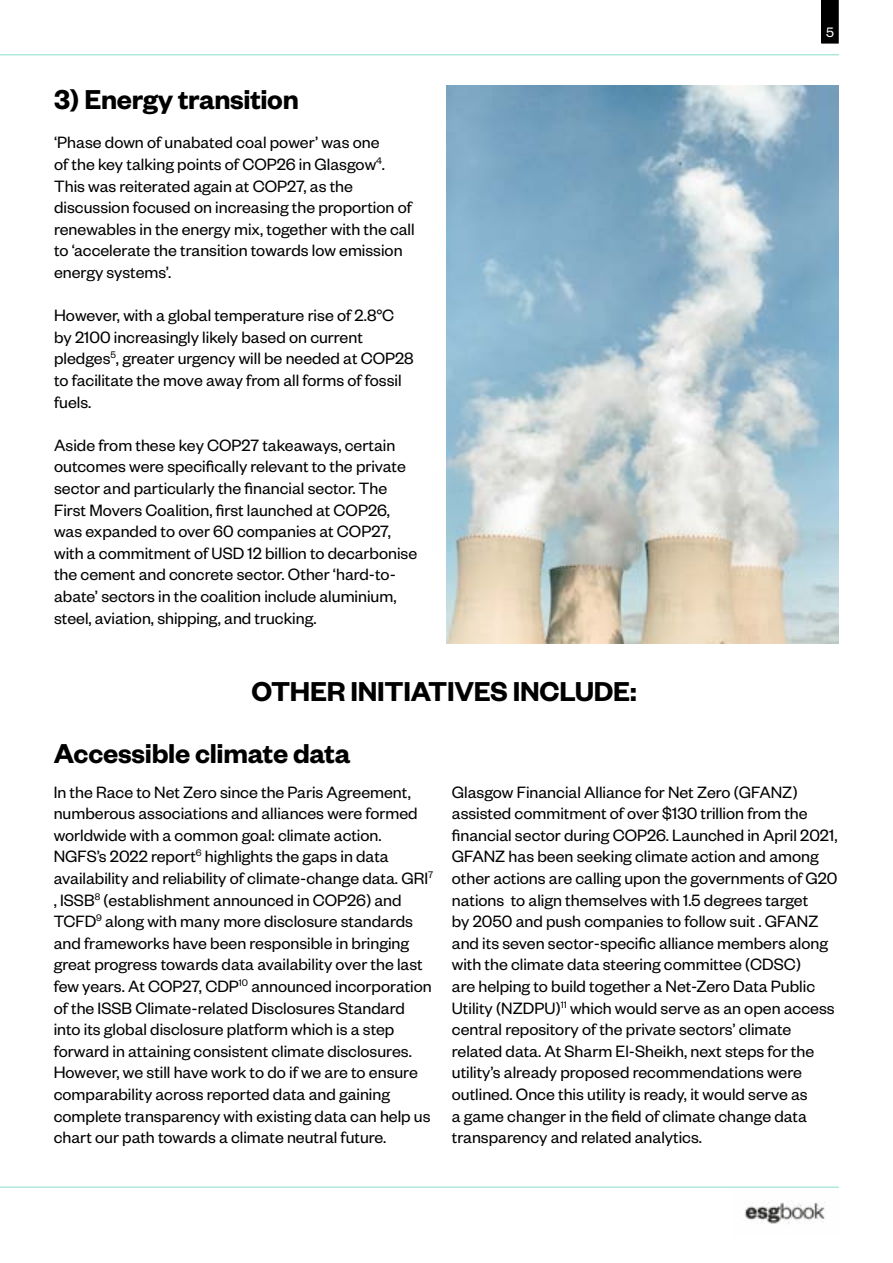
<style>
.page{position:relative;width:893px;height:1263px;background:#fff}
.page>*{position:absolute;margin:0;border:0;box-sizing:border-box;transform-origin:0 0}
.t1{font:600 30px "Founders Grotesk";letter-spacing:-.01em;color:#000}
.t2{font:18px/21.6px "Founders Grotesk";color:#000}
.t3{font:15px "Founders Grotesk Text";color:#fff}
</style>
<div class="page">
<img style="left:744px;top:1202px;width:81px;height:22px">
<hr style="left:0;top:1186px;width:839px;height:2px;background:#aeeadb">
<hr style="left:0;top:54px;width:839px;height:2px;background:#aeeadb">
<div style="left:822px;top:1px;width:16px;height:42px;background:#000"></div>
<div style="left:821px;top:0;width:18px;height:44px;border:2px solid #000"></div>
<img style="left:446px;top:86px;width:392px;height:557px">
<h1 class="t1" style="left:54px;top:80px;width:246px">3) Energy transition</h1>
<p class="t2" style="left:54px;top:131px;width:362px">‘Phase down of unabated coal power’ was one<br>of the key talking points of COP26 in Glasgow<sup>4</sup>.<br>This was reiterated again at COP27, as the discussion focused on increasing the proportion of renewables in the energy mix, together with the call to ‘accelerate the transition towards low emission energy systems’.</p>
<p class="t2" style="left:54px;top:304px;width:361px">However, with a global temperature rise of 2.8°C by 2100 increasingly likely based on current pledges<sup>5</sup>, greater urgency will be needed at COP28 to facilitate the move away from all forms of fossil fuels.</p>
<p class="t2" style="left:54px;top:433px;width:365px">Aside from these key COP27 takeaways, certain outcomes were specifically relevant to the private sector and particularly the financial sector. The First Movers Coalition, first launched at COP26, was expanded to over 60 companies at COP27, with a commitment of USD 12 billion to decarbonise the cement and concrete sector. Other ‘hard-to&shy;abate’ sectors in the coalition include aluminium, steel, aviation, shipping, and trucking.</p>
<h1 class="t1" style="left:252px;top:672px;width:387px">OTHER INITIATIVES INCLUDE:</h1>
<h1 class="t1" style="left:54px;top:734px;width:298px">Accessible climate data</h1>
<p class="t3" style="left:826px;top:22px;width:10px">5</p>
<p class="t2" style="left:54px;top:780px;width:381px">In the Race to Net Zero since the Paris Agreement, numberous associations and alliances were formed worldwide with a common goal: climate action.<br>NGFS’s 2022 report<sup>6</sup> highlights the gaps in data availability and reliability of climate-change data. GRI<sup>7 </sup>, ISSB<sup>8</sup> (establishment announced in COP26) and TCFD<sup>9</sup> along with many more disclosure standards and frameworks have been responsible in bringing great progress towards data availability over the last few years. At COP27, CDP<sup>10</sup> announced incorporation of the ISSB Climate-related Disclosures Standard into its global disclosure platform which is a step forward in attaining consistent climate disclosures.<br>However, we still have work to do if we are to ensure comparability across reported data and gaining complete transparency with existing data can help us chart our path towards a climate neutral future.</p>
<p class="t2" style="left:452px;top:780px;width:387px">Glasgow Financial Alliance for Net Zero (GFANZ) assisted commitment of over $130 trillion from the financial sector during COP26. Launched in April 2021, GFANZ has been seeking climate action and among other actions are calling upon the governments of G20 nations to align themselves with 1.5 degrees target<br>by 2050 and push companies to follow suit . GFANZ and its seven sector-specific alliance members along with the climate data steering committee (CDSC)<br>are helping to build together a Net-Zero Data Public Utility (NZDPU)<sup>11</sup> which would serve as an open access central repository of the private sectors’ climate related data. At Sharm El-Sheikh, next steps for the utility’s already proposed recommendations were outlined. Once this utility is ready, it would serve as<br>a game changer in the field of climate change data transparency and related analytics.</p>
</div>
